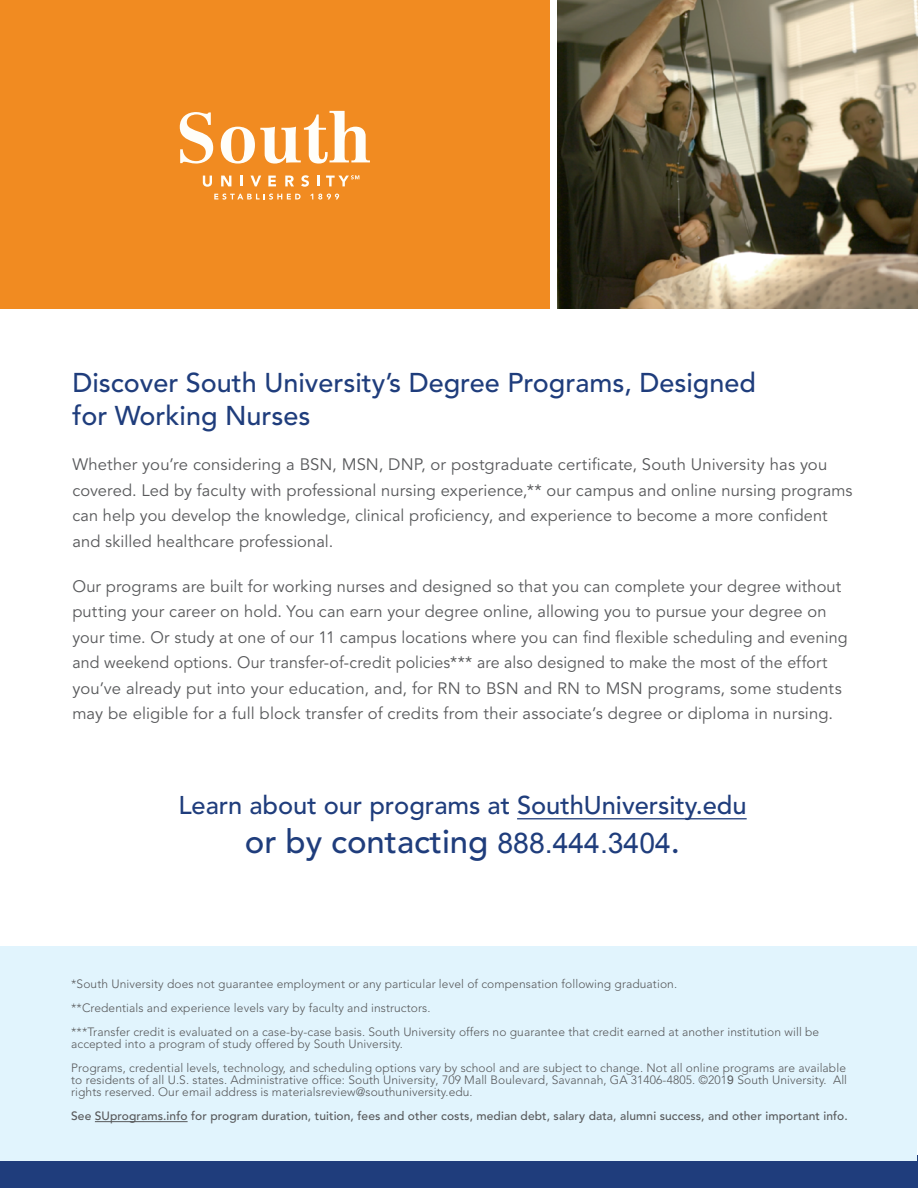
<style>
.page{position:relative;width:918px;height:1188px;background:#fff}
.page>*{position:absolute;margin:0;border:0;box-sizing:border-box;transform-origin:0 0}
.t1{font:500 33px "Avenir";color:#1f3d7c}
.t2{font:500 27px/33px "Avenir";color:#1f3d7c}
.t3{font:500 25.5px "Avenir";color:#1f3d7c}
.t4{font:16.5px/25.5px "Avenir";letter-spacing:.005em;color:#58595b}
.t5{font:300 12px/24px "Avenir";letter-spacing:.01em;color:#58595b}
.t6{font:500 12px "Avenir";letter-spacing:.01em;color:#58595b}
.s1{font-family:"Arial";font-weight:400;font-size:28.5px}
.s2{font-family:"Arial";font-weight:400}
</style>
<div class="page">
<div style="left:0;top:1156px;width:918px;height:32px;background:#1f3d7c"></div>
<div style="left:1px;top:946px;width:916px;height:215px;background:#e1f4fd"></div>
<hr style="left:95px;top:1121px;width:93px;height:1px;background:#58595b">
<hr style="left:517px;top:818px;width:230px;height:1px;background:#1f3d7c">
<img style="left:557px;top:0;width:361px;height:309px">
<div style="left:0;top:0;width:549px;height:309px;background:#f18b21"></div>
<svg style="left:203px;top:176px;width:9px;height:11px"></svg>
<svg style="left:221px;top:176px;width:10px;height:10px"></svg>
<svg style="left:241px;top:176px;width:2px;height:10px"></svg>
<svg style="left:250px;top:176px;width:11px;height:10px"></svg>
<svg style="left:268px;top:176px;width:8px;height:10px"></svg>
<svg style="left:285px;top:176px;width:9px;height:10px"></svg>
<svg style="left:301px;top:175px;width:8px;height:12px"></svg>
<svg style="left:317px;top:176px;width:3px;height:10px"></svg>
<svg style="left:214px;top:194px;width:87px;height:6px"></svg>
<svg style="left:310px;top:194px;width:29px;height:6px"></svg>
<svg style="left:180px;top:112px;width:33px;height:52px"></svg>
<svg style="left:221px;top:111px;width:149px;height:53px"></svg>
<svg style="left:326px;top:175px;width:33px;height:11px"></svg>
<h2 class="t2" style="left:72px;top:367px;width:685px">Discover South University’s Degree Programs, Designed for Working Nurses</h2>
<p class="t4" style="left:72px;top:452px;width:782px">Whether you’re considering a BSN, MSN, DNP, or postgraduate certificate, South University has you covered. Led by faculty with professional nursing experience,** our campus and online nursing programs can help you develop the knowledge, clinical proficiency, and experience to become a more confident and skilled healthcare professional.</p>
<p class="t4" style="left:72px;top:574px;width:777px">Our programs are built for working nurses and designed so that you can complete your degree without putting your career on hold. You can earn your degree online, allowing you to pursue your degree on your time. Or study at one of our 11 campus locations where you can find flexible scheduling and evening and weekend options. Our transfer-of-credit policies*** are also designed to make the most of the effort you’ve already put into your education, and, for RN to BSN and RN to MSN programs, some students may be eligible for a full block transfer of credits from their associate’s degree or diploma in nursing.</p>
<h3 class="t3" style="left:178px;top:791px;width:570px">Learn about our programs at SouthUniversity.edu</h3>
<h1 class="t1" style="left:245px;top:823px;width:437px">or by contacting <span class="s1">888.444.3404</span>.</h1>
<p class="t5" style="left:71px;top:971px;width:750px">*South University does not guarantee employment or any particular level of compensation following graduation.<br>**Credentials and experience levels vary by faculty and instructors.<br>***Transfer credit is evaluated on a case-by-case basis. South University offers no guarantee that credit earned at another institution will be</p>
<p class="t5" style="left:71px;top:1031px;width:776px">accepted into a program of study offered by South University.<br>Programs, credential levels, technology, and scheduling options vary by school and are subject to change. Not all online programs are available</p>
<p class="t5" style="left:71px;top:1074px;width:778px;line-height:11.7px">to residents of all U.S. states. Administrative office: South University, 709 Mall Boulevard, Savannah, GA 31406-4805. ©201<span class="s2">9</span> South University. All rights reserved. Our email address is materialsreview@southuniversity.edu.</p>
<p class="t6" style="left:71px;top:1109px;width:778px">See SUprograms.info for program duration, tuition, fees and other costs, median debt, salary data, alumni success, and other important info.</p>
</div>
